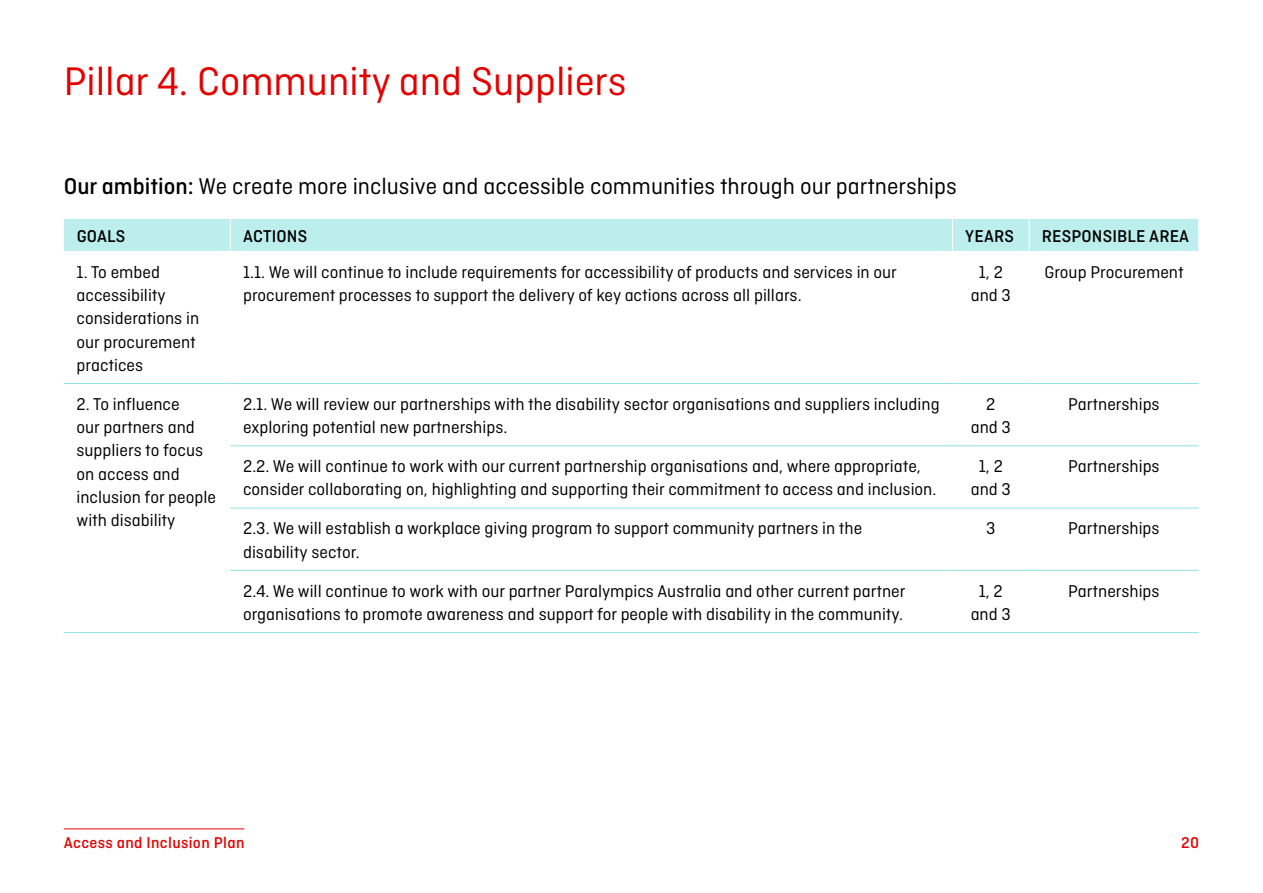
<style>
.page{position:relative;width:1263px;height:893px;background:#fff}
.page>*{position:absolute;margin:0;border:0;box-sizing:border-box;transform-origin:0 0}
.t1{font:42px "Ciutadella";color:#e40000}
.t2{font:24px "Ciutadella";color:#000}
.Table_body{font:18px/23.2px "Ciutadella";color:#000}
.Table_body_CENTRED{font:18px/23.2px "Ciutadella";color:#000;text-align:center}
.Header_title{font:500 18px "Ciutadella";letter-spacing:.01em;color:#000}
.t3{font:500 16.5px "Ciutadella";letter-spacing:.02em;color:#e40000}
.s1{font-weight:500}
</style>
<div class="page">
<hr style="left:64px;top:828px;width:180px;height:1px;background:#e40000">
<div style="left:64px;top:219px;width:1134px;height:32px;background:#bbeeec"></div>
<hr style="left:64px;top:632px;width:166px;height:1px;background:#8de2e0">
<hr style="left:64px;top:383px;width:166px;height:1px;background:#8de2e0">
<hr style="left:230px;top:219px;width:1px;height:32px;background:#fff">
<hr style="left:952px;top:219px;width:1px;height:32px;background:#fff">
<hr style="left:1029px;top:219px;width:1px;height:32px;background:#fff">
<hr style="left:230px;top:383px;width:722px;height:1px;background:#8de2e0">
<hr style="left:952px;top:383px;width:77px;height:1px;background:#8de2e0">
<hr style="left:1029px;top:383px;width:170px;height:1px;background:#8de2e0">
<hr style="left:230px;top:445px;width:722px;height:1px;background:#8de2e0">
<hr style="left:952px;top:445px;width:77px;height:1px;background:#8de2e0">
<hr style="left:1029px;top:445px;width:170px;height:1px;background:#8de2e0">
<hr style="left:230px;top:508px;width:722px;height:1px;background:#8de2e0">
<hr style="left:952px;top:508px;width:77px;height:1px;background:#8de2e0">
<hr style="left:1029px;top:508px;width:170px;height:1px;background:#8de2e0">
<hr style="left:230px;top:570px;width:722px;height:1px;background:#8de2e0">
<hr style="left:952px;top:570px;width:77px;height:1px;background:#8de2e0">
<hr style="left:1029px;top:570px;width:170px;height:1px;background:#8de2e0">
<hr style="left:230px;top:632px;width:722px;height:1px;background:#8de2e0">
<hr style="left:952px;top:632px;width:77px;height:1px;background:#8de2e0">
<hr style="left:1029px;top:632px;width:170px;height:1px;background:#8de2e0">
<h2 class="t1" style="left:64px;top:59px;width:564px">Pillar 4. Community and Suppliers</h2>
<h3 class="t2" style="left:64px;top:173px;width:895px"><span class="s1">Our ambition:</span> We create more inclusive and accessible communities through our partnerships</h3>
<p class="Header_title" style="left:77px;top:226px;width:50px">GOALS</p>
<p class="Header_title" style="left:243px;top:226px;width:66px">ACTIONS</p>
<p class="Header_title" style="left:965px;top:226px;width:50px">YEARS</p>
<p class="Header_title" style="left:1042px;top:226px;width:149px">RESPONSIBLE AREA</p>
<p class="Table_body" style="left:77px;top:260px;width:124px">1. To embed accessibility considerations in our procurement practices</p>
<p class="Table_body" style="left:243px;top:260px;width:655px">1.1. We will continue to include requirements for accessibility of products and services in our procurement processes to support the delivery of key actions across all pillars.</p>
<p class="Table_body_CENTRED" style="left:971px;top:260px;width:42px">1, 2 and 3</p>
<p class="Table_body_CENTRED" style="left:1044px;top:260px;width:141px">Group Procurement</p>
<p class="Table_body" style="left:77px;top:392px;width:141px">2. To influence<br>our partners and suppliers to focus on access and inclusion for people with disability</p>
<p class="Table_body" style="left:243px;top:392px;width:698px">2.1. We will review our partnerships with the disability sector organisations and suppliers including exploring potential new partnerships.</p>
<p class="Table_body_CENTRED" style="left:971px;top:392px;width:42px">2 and 3</p>
<p class="Table_body_CENTRED" style="left:1068px;top:392px;width:93px">Partnerships</p>
<p class="Table_body" style="left:243px;top:454px;width:695px">2.2. We will continue to work with our current partnership organisations and, where appropriate, consider collaborating on, highlighting and supporting their commitment to access and inclusion.</p>
<p class="Table_body_CENTRED" style="left:971px;top:454px;width:42px">1, 2 and 3</p>
<p class="Table_body_CENTRED" style="left:1068px;top:454px;width:93px">Partnerships</p>
<p class="Table_body" style="left:243px;top:517px;width:621px">2.3. We will establish a workplace giving program to support community partners in the disability sector.</p>
<p class="Table_body_CENTRED" style="left:986px;top:517px;width:11px">3</p>
<p class="Table_body_CENTRED" style="left:1068px;top:517px;width:93px">Partnerships</p>
<p class="Table_body" style="left:243px;top:579px;width:664px">2.4. We will continue to work with our partner Paralympics Australia and other current partner organisations to promote awareness and support for people with disability in the community.</p>
<p class="Table_body_CENTRED" style="left:971px;top:579px;width:42px">1, 2 and 3</p>
<p class="Table_body_CENTRED" style="left:1068px;top:579px;width:93px">Partnerships</p>
<p class="t3" style="left:64px;top:834px;width:182px">Access and Inclusion Plan</p>
<p class="t3" style="left:1181px;top:834px;width:19px">20</p>
</div>
